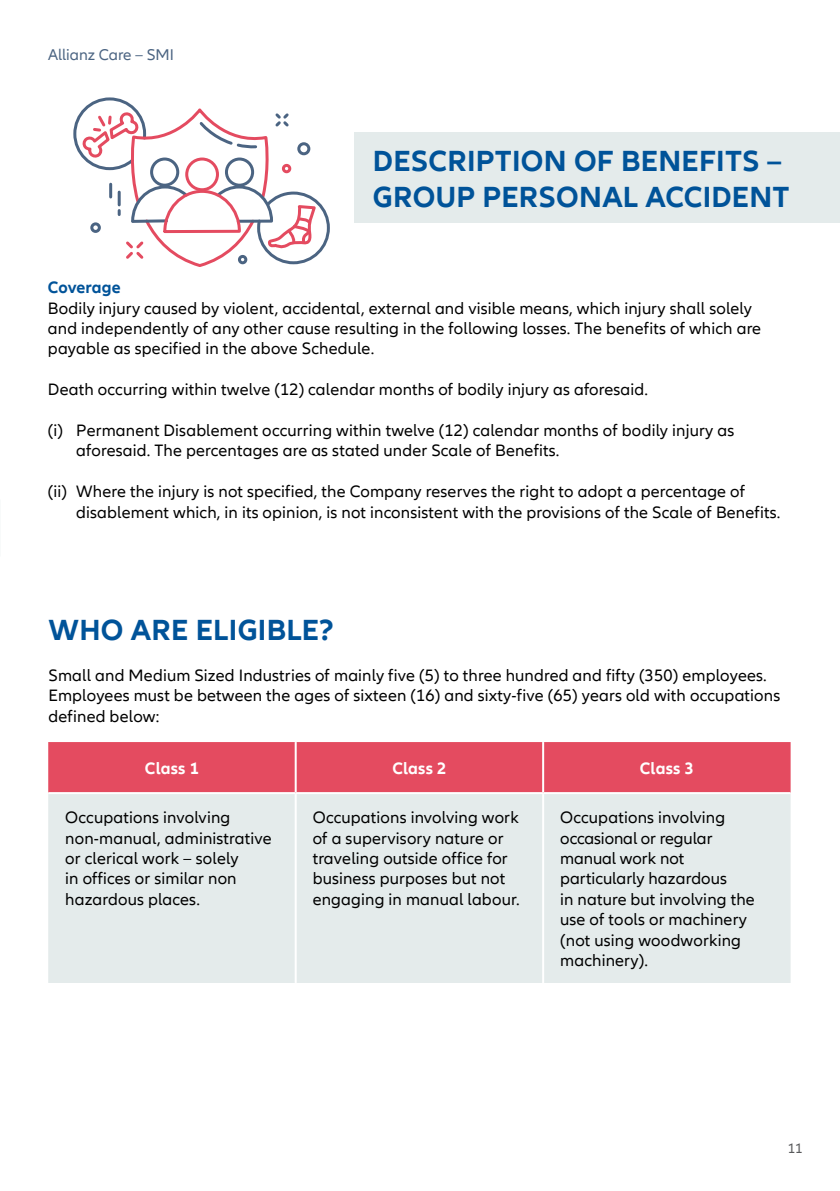
<style>
.page{position:relative;width:840px;height:1191px;background:#fff}
.page>*{position:absolute;margin:0;border:0;box-sizing:border-box;transform-origin:0 0}
.t1{font:700 30px/36px "Allianz Neo";letter-spacing:.01em;color:#005399}
.t2{font:17px/20.4px "Allianz Neo";letter-spacing:.01em;color:#000}
.t3{font:700 17px "Allianz Neo";letter-spacing:.01em;color:#fff}
.t4{font:700 17px "Allianz Neo";color:#005399}
.t5{font:16px "Allianz Neo";color:#4b6482}
.t6{font:14px "Allianz Neo";color:#58595b}
</style>
<div class="page">
<div style="left:354px;top:133px;width:485px;height:90px;background:#e4ebeb"></div>
<div style="left:48px;top:742px;width:742px;height:50px;background:#e44b60"></div>
<div style="left:48px;top:794px;width:742px;height:189px;background:#e4ebeb"></div>
<hr style="left:294px;top:742px;width:2px;height:50px;background:#fff">
<hr style="left:542px;top:742px;width:2px;height:50px;background:#fff">
<hr style="left:294px;top:794px;width:2px;height:189px;background:#fff">
<hr style="left:542px;top:794px;width:2px;height:189px;background:#fff">
<svg style="left:73px;top:97px;width:257px;height:170px"></svg>
<p class="t5" style="left:48px;top:46px;width:127px">Allianz Care – SMI</p>
<h1 class="t1" style="left:373px;top:144px;width:418px">DESCRIPTION OF BENEFITS –<br>GROUP PERSONAL ACCIDENT</h1>
<p class="t4" style="left:48px;top:277px;width:74px">Coverage</p>
<p class="t2" style="left:48px;top:298px;width:714px">Bodily injury caused by violent, accidental, external and visible means, which injury shall solely and independently of any other cause resulting in the following losses. The benefits of which are payable as specified in the above Schedule.</p>
<p class="t2" style="left:48px;top:380px;width:601px">Death occurring within twelve (12) calendar months of bodily injury as aforesaid.</p>
<p class="t2" style="left:76px;top:420px;width:659px;text-indent:-28px">(i) Permanent Disablement occurring within twelve (12) calendar months of bodily injury as aforesaid. The percentages are as stated under Scale of Benefits.</p>
<p class="t2" style="left:76px;top:482px;width:705px;text-indent:-28px">(ii) Where the injury is not specified, the Company reserves the right to adopt a percentage of disablement which, in its opinion, is not inconsistent with the provisions of the Scale of Benefits.</p>
<h1 class="t1" style="left:49px;top:612px;width:286px">WHO ARE ELIGIBLE?</h1>
<p class="t2" style="left:49px;top:665px;width:732px">Small and Medium Sized Industries of mainly five (5) to three hundred and fifty (350) employees.<br>Employees must be between the ages of sixteen (16) and sixty-five (65) years old with occupations defined below:</p>
<p class="t3" style="left:145px;top:758px;width:55px">Class 1</p>
<p class="t3" style="left:392px;top:758px;width:55px">Class 2</p>
<p class="t3" style="left:639px;top:758px;width:55px">Class 3</p>
<p class="t2" style="left:65px;top:807px;width:208px">Occupations involving non-manual, administrative or clerical work – solely<br>in offices or similar non hazardous places.</p>
<p class="t2" style="left:312px;top:807px;width:208px">Occupations involving work of a supervisory nature or traveling outside office for business purposes but not engaging in manual labour.</p>
<p class="t2" style="left:560px;top:807px;width:196px">Occupations involving occasional or regular manual work not particularly hazardous<br>in nature but involving the use of tools or machinery (not using woodworking machinery).</p>
<p class="t6" style="left:787px;top:1140px;width:17px">11</p>
</div>
